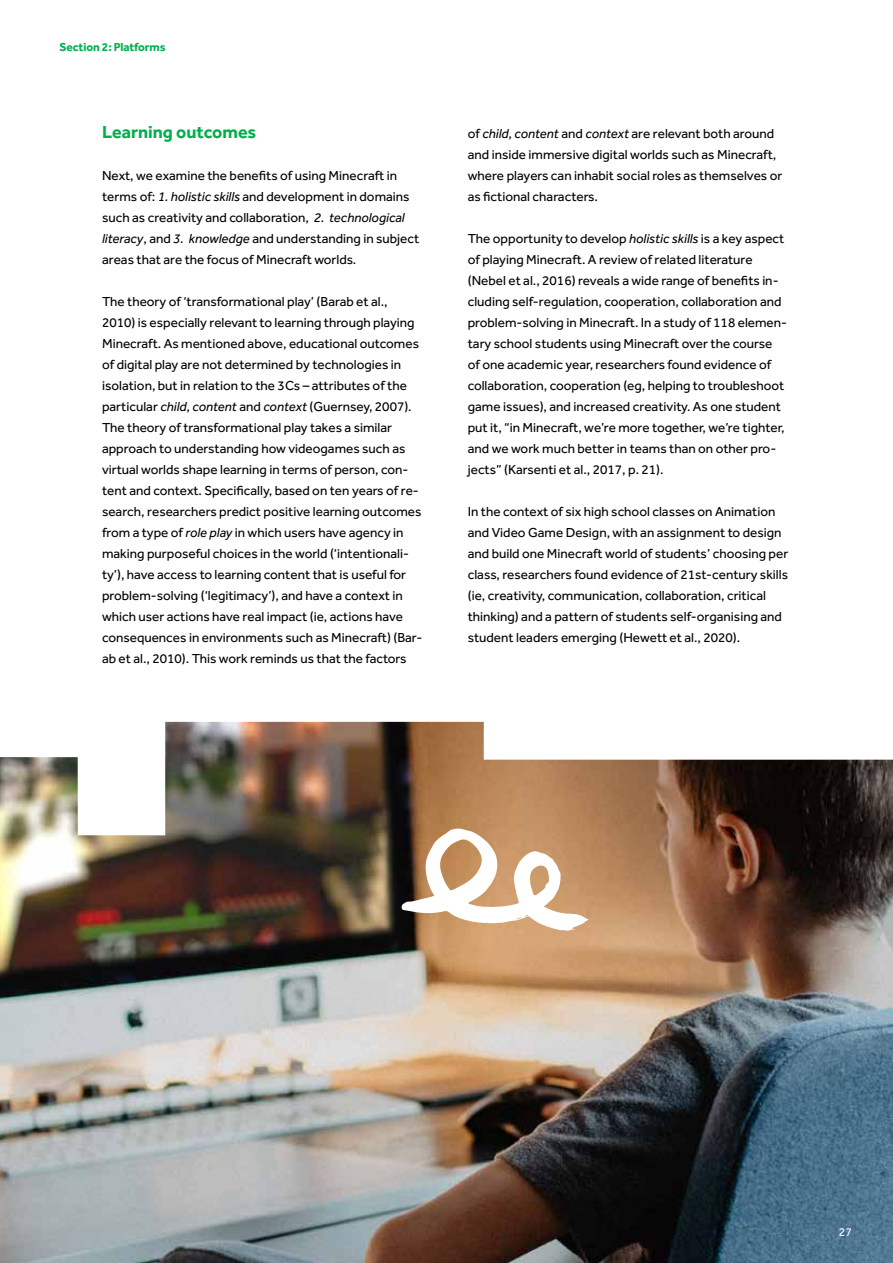
<style>
.page{position:relative;width:893px;height:1263px;background:#fff}
.page>*{position:absolute;margin:0;border:0;box-sizing:border-box;transform-origin:0 0}
.t1{font:700 18px "Effra";color:#00af4d}
.t2{font:13.5px/21px "Effra";color:#000}
.t3{font:700 12px "Effra";letter-spacing:-.01em;color:#00af4d}
.t4{font:12px "Effra";color:#fff}
.s1{font-style:italic}
</style>
<div class="page">
<img style="left:0;top:722px;width:893px;height:541px">
<svg style="left:401px;top:828px;width:188px;height:103px"></svg>
<p class="t3" style="left:60px;top:40px;width:108px">Section 2: Platforms</p>
<h1 class="t1" style="left:102px;top:121px;width:156px">Learning outcomes</h1>
<p class="t2" style="left:102px;top:165px;width:319px">Next, we examine the benefits of using Minecraft in terms of: <span class="s1">1. holistic skills</span> and development in domains such as creativity and collaboration, <span class="s1">2. technological literacy</span>, and <span class="s1">3. knowledge</span> and understanding in subject areas that are the focus of Minecraft worlds.</p>
<p class="t2" style="left:102px;top:291px;width:322px">The theory of ‘transformational play’ (Barab et al., 2010) is especially relevant to learning through playing Minecraft. As mentioned above, educational outcomes of digital play are not determined by technologies in isolation, but in relation to the 3Cs – attributes of the particular <span class="s1">child</span>, <span class="s1">content</span> and <span class="s1">context</span> (Guernsey, 2007).<br>The theory of transformational play takes a similar approach to understanding how videogames such as virtual worlds shape learning in terms of person, con&shy;tent and context. Specifically, based on ten years of re&shy;search, researchers predict positive learning outcomes from a type of <span class="s1">role play</span> in which users have agency in making purposeful choices in the world (‘intentionali&shy;ty’), have access to learning content that is useful for problem-solving (‘legitimacy’), and have a context in which user actions have real impact (ie, actions have consequences in environments such as Minecraft) (Bar&shy;ab et al., 2010). This work reminds us that the factors</p>
<p class="t2" style="left:468px;top:123px;width:316px">of <span class="s1">child</span>, <span class="s1">content</span> and <span class="s1">context</span> are relevant both around and inside immersive digital worlds such as Minecraft, where players can inhabit social roles as themselves or as fictional characters.</p>
<p class="t2" style="left:468px;top:228px;width:321px">The opportunity to develop <span class="s1">holistic skills</span> is a key aspect of playing Minecraft. A review of related literature (Nebel et al., 2016) reveals a wide range of benefits in&shy;cluding self-regulation, cooperation, collaboration and problem-solving in Minecraft. In a study of 118 elemen&shy;tary school students using Minecraft over the course of one academic year, researchers found evidence of collaboration, cooperation (eg, helping to troubleshoot game issues), and increased creativity. As one student put it, “in Minecraft, we’re more together, we’re tighter, and we work much better in teams than on other pro&shy;jects” (Karsenti et al., 2017, p. 21).</p>
<p class="t2" style="left:468px;top:501px;width:322px">In the context of six high school classes on Animation and Video Game Design, with an assignment to design and build one Minecraft world of students’ choosing per class, researchers found evidence of 21st-century skills (ie, creativity, communication, collaboration, critical thinking) and a pattern of students self-organising and student leaders emerging (Hewett et al., 2020).</p>
<p class="t4" style="left:839px;top:1225px;width:15px">27</p>
</div>
